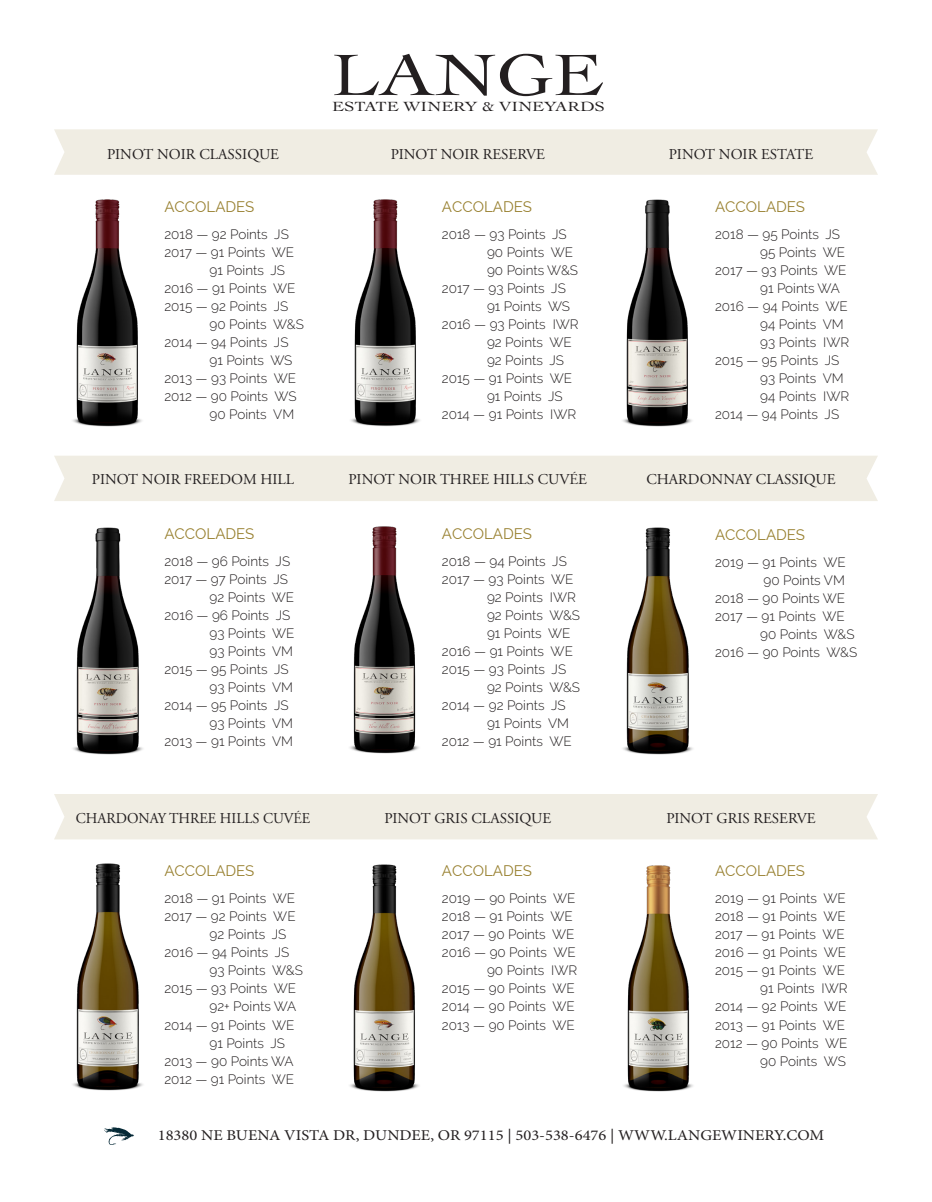
<style>
.page{position:relative;width:932px;height:1202px;background:#fff}
.page>*{position:absolute;margin:0;border:0;box-sizing:border-box;transform-origin:0 0}
.t1{font:61.35px "Cochin";color:#231f20;scale:1.18 1}
.t2{font:15px "Adobe Garamond Pro";color:#231f20}
.t3{font:15px "Raleway";color:#98802f}
.t4{font:15px "Minion Pro";color:#231f20;scale:1.1 1}
.t5{font:15px "Adobe Garamond Pro";color:#231f20;scale:.96 1}
.t6{font:13.95px "Cochin";color:#231f20;scale:1.25 1}
.t7{font:300 13.5px "Raleway";color:#231f20}
</style>
<div class="page">
<div style="left:54px;top:129px;width:824px;height:46px;background:#f0ede3"></div>
<div style="left:54px;top:456px;width:824px;height:45px;background:#f0ede3"></div>
<div style="left:54px;top:794px;width:824px;height:45px;background:#f0ede3"></div>
<svg style="left:104px;top:1127px;width:30px;height:18px"></svg>
<img style="left:66px;top:814px;width:85px;height:277px">
<img style="left:66px;top:152px;width:85px;height:275px">
<img style="left:343px;top:151px;width:85px;height:276px">
<img style="left:615px;top:151px;width:86px;height:276px">
<img style="left:66px;top:478px;width:85px;height:277px">
<img style="left:342px;top:477px;width:85px;height:277px">
<img style="left:616px;top:478px;width:85px;height:277px">
<img style="left:343px;top:816px;width:85px;height:276px">
<img style="left:616px;top:816px;width:85px;height:276px">
<p class="t1" style="left:331px;top:34px;width:231px">LANGE</p>
<p class="t6" style="left:332px;top:97px;width:219px">ESTATE WINERY &amp; VINEYARDS</p>
<p class="t2" style="left:107px;top:145px;width:173px">PINOT NOIR CLASSIQUE</p>
<p class="t2" style="left:391px;top:145px;width:156px">PINOT NOIR RESERVE</p>
<p class="t2" style="left:669px;top:145px;width:146px">PINOT NOIR ESTATE</p>
<p class="t3" style="left:164px;top:198px;width:92px">ACCOLADES</p>
<p class="t7" style="left:164px;top:226px;width:126px">2018 — 92 Points JS</p>
<p class="t7" style="left:164px;top:244px;width:131px">2017 — 91 Points WE</p>
<p class="t7" style="left:209px;top:262px;width:77px">91 Points JS</p>
<p class="t7" style="left:164px;top:280px;width:132px">2016 — 91 Points WE</p>
<p class="t7" style="left:164px;top:298px;width:125px">2015 — 92 Points JS</p>
<p class="t7" style="left:209px;top:316px;width:96px">90 Points W&amp;S</p>
<p class="t7" style="left:164px;top:334px;width:126px">2014 — 94 Points JS</p>
<p class="t7" style="left:209px;top:352px;width:84px">91 Points WS</p>
<p class="t7" style="left:164px;top:370px;width:133px">2013 — 93 Points WE</p>
<p class="t7" style="left:164px;top:388px;width:134px">2012 — 90 Points WS</p>
<p class="t7" style="left:209px;top:406px;width:86px">90 Points VM</p>
<p class="t3" style="left:442px;top:198px;width:92px">ACCOLADES</p>
<p class="t7" style="left:442px;top:226px;width:126px">2018 — 93 Points JS</p>
<p class="t7" style="left:487px;top:244px;width:87px">90 Points WE</p>
<p class="t7" style="left:487px;top:262px;width:92px">90 Points W&amp;S</p>
<p class="t7" style="left:442px;top:280px;width:125px">2017 — 93 Points JS</p>
<p class="t7" style="left:487px;top:298px;width:84px">91 Points WS</p>
<p class="t7" style="left:442px;top:316px;width:138px">2016 — 93 Points IWR</p>
<p class="t7" style="left:487px;top:334px;width:86px">92 Points WE</p>
<p class="t7" style="left:487px;top:352px;width:78px">92 Points JS</p>
<p class="t7" style="left:442px;top:370px;width:132px">2015 — 91 Points WE</p>
<p class="t7" style="left:487px;top:388px;width:77px">91 Points JS</p>
<p class="t7" style="left:442px;top:406px;width:136px">2014 — 91 Points IWR</p>
<p class="t3" style="left:715px;top:198px;width:92px">ACCOLADES</p>
<p class="t7" style="left:715px;top:226px;width:126px">2018 — 95 Points JS</p>
<p class="t7" style="left:760px;top:244px;width:87px">95 Points WE</p>
<p class="t7" style="left:715px;top:262px;width:133px">2017 — 93 Points WE</p>
<p class="t7" style="left:760px;top:280px;width:81px">91 Points WA</p>
<p class="t7" style="left:715px;top:298px;width:134px">2016 — 94 Points WE</p>
<p class="t7" style="left:760px;top:316px;width:85px">94 Points VM</p>
<p class="t7" style="left:760px;top:334px;width:91px">93 Points IWR</p>
<p class="t7" style="left:715px;top:352px;width:126px">2015 — 95 Points JS</p>
<p class="t7" style="left:760px;top:370px;width:85px">93 Points VM</p>
<p class="t7" style="left:760px;top:388px;width:91px">94 Points IWR</p>
<p class="t7" style="left:715px;top:406px;width:126px">2014 — 94 Points JS</p>
<p class="t2" style="left:92px;top:470px;width:204px">PINOT NOIR FREEDOM HILL</p>
<p class="t2" style="left:348px;top:470px;width:240px">PINOT NOIR THREE HILLS CUVÉE</p>
<p class="t2" style="left:646px;top:470px;width:191px">CHARDONNAY CLASSIQUE</p>
<p class="t3" style="left:164px;top:525px;width:92px">ACCOLADES</p>
<p class="t7" style="left:164px;top:553px;width:127px">2018 — 96 Points JS</p>
<p class="t7" style="left:164px;top:571px;width:125px">2017 — 97 Points JS</p>
<p class="t7" style="left:209px;top:589px;width:86px">92 Points WE</p>
<p class="t7" style="left:164px;top:607px;width:127px">2016 — 96 Points JS</p>
<p class="t7" style="left:209px;top:625px;width:86px">93 Points WE</p>
<p class="t7" style="left:209px;top:643px;width:85px">93 Points VM</p>
<p class="t7" style="left:164px;top:661px;width:126px">2015 — 95 Points JS</p>
<p class="t7" style="left:209px;top:679px;width:85px">93 Points VM</p>
<p class="t7" style="left:164px;top:697px;width:126px">2014 — 95 Points JS</p>
<p class="t7" style="left:209px;top:715px;width:85px">93 Points VM</p>
<p class="t7" style="left:164px;top:733px;width:130px">2013 — 91 Points VM</p>
<p class="t3" style="left:442px;top:525px;width:92px">ACCOLADES</p>
<p class="t7" style="left:442px;top:553px;width:126px">2018 — 94 Points JS</p>
<p class="t7" style="left:442px;top:571px;width:133px">2017 — 93 Points WE</p>
<p class="t7" style="left:487px;top:589px;width:90px">92 Points IWR</p>
<p class="t7" style="left:487px;top:607px;width:95px">92 Points W&amp;S</p>
<p class="t7" style="left:487px;top:625px;width:85px">91 Points WE</p>
<p class="t7" style="left:442px;top:643px;width:132px">2016 — 91 Points WE</p>
<p class="t7" style="left:442px;top:661px;width:126px">2015 — 93 Points JS</p>
<p class="t7" style="left:487px;top:679px;width:95px">92 Points W&amp;S</p>
<p class="t7" style="left:442px;top:697px;width:125px">2014 — 92 Points JS</p>
<p class="t7" style="left:487px;top:715px;width:83px">91 Points VM</p>
<p class="t7" style="left:442px;top:733px;width:131px">2012 — 91 Points WE</p>
<p class="t3" style="left:715px;top:526px;width:92px">ACCOLADES</p>
<p class="t7" style="left:715px;top:555px;width:132px">2019 — 91 Points WE</p>
<p class="t7" style="left:763px;top:573px;width:83px">90 Points VM</p>
<p class="t7" style="left:715px;top:591px;width:132px">2018 — 90 Points WE</p>
<p class="t7" style="left:715px;top:609px;width:131px">2017 — 91 Points WE</p>
<p class="t7" style="left:760px;top:627px;width:96px">90 Points W&amp;S</p>
<p class="t7" style="left:715px;top:645px;width:144px">2016 — 90 Points W&amp;S</p>
<p class="t5" style="left:76px;top:809px;width:245px">CHARDONAY THREE HILLS CUVÉE</p>
<p class="t2" style="left:384px;top:809px;width:168px">PINOT GRIS CLASSIQUE</p>
<p class="t2" style="left:666px;top:809px;width:151px">PINOT GRIS RESERVE</p>
<p class="t3" style="left:164px;top:862px;width:92px">ACCOLADES</p>
<p class="t7" style="left:164px;top:891px;width:132px">2018 — 91 Points WE</p>
<p class="t7" style="left:164px;top:909px;width:133px">2017 — 92 Points WE</p>
<p class="t7" style="left:209px;top:927px;width:78px">92 Points JS</p>
<p class="t7" style="left:164px;top:945px;width:127px">2016 — 94 Points JS</p>
<p class="t7" style="left:209px;top:963px;width:95px">93 Points W&amp;S</p>
<p class="t7" style="left:164px;top:981px;width:133px">2015 — 93 Points WE</p>
<p class="t7" style="left:209px;top:999px;width:88px">92+ Points WA</p>
<p class="t7" style="left:164px;top:1017px;width:132px">2014 — 91 Points WE</p>
<p class="t7" style="left:209px;top:1035px;width:77px">91 Points JS</p>
<p class="t7" style="left:164px;top:1053px;width:131px">2013 — 90 Points WA</p>
<p class="t7" style="left:164px;top:1071px;width:131px">2012 — 91 Points WE</p>
<p class="t3" style="left:442px;top:862px;width:92px">ACCOLADES</p>
<p class="t7" style="left:442px;top:891px;width:135px">2019 — 90 Points WE</p>
<p class="t7" style="left:442px;top:909px;width:132px">2018 — 91 Points WE</p>
<p class="t7" style="left:442px;top:927px;width:134px">2017 — 90 Points WE</p>
<p class="t7" style="left:442px;top:945px;width:135px">2016 — 90 Points WE</p>
<p class="t7" style="left:487px;top:963px;width:92px">90 Points IWR</p>
<p class="t7" style="left:442px;top:981px;width:134px">2015 — 90 Points WE</p>
<p class="t7" style="left:442px;top:999px;width:134px">2014 — 90 Points WE</p>
<p class="t7" style="left:442px;top:1017px;width:134px">2013 — 90 Points WE</p>
<p class="t3" style="left:715px;top:862px;width:92px">ACCOLADES</p>
<p class="t7" style="left:715px;top:891px;width:132px">2019 — 91 Points WE</p>
<p class="t7" style="left:715px;top:909px;width:132px">2018 — 91 Points WE</p>
<p class="t7" style="left:715px;top:927px;width:131px">2017 — 91 Points WE</p>
<p class="t7" style="left:715px;top:945px;width:132px">2016 — 91 Points WE</p>
<p class="t7" style="left:715px;top:963px;width:132px">2015 — 91 Points WE</p>
<p class="t7" style="left:760px;top:981px;width:89px">91 Points IWR</p>
<p class="t7" style="left:715px;top:999px;width:133px">2014 — 92 Points WE</p>
<p class="t7" style="left:715px;top:1017px;width:131px">2013 — 91 Points WE</p>
<p class="t7" style="left:715px;top:1035px;width:134px">2012 — 90 Points WE</p>
<p class="t7" style="left:760px;top:1053px;width:87px">90 Points WS</p>
<p class="t4" style="left:158px;top:1125px;width:607px">18380 NE BUENA VISTA DR, DUNDEE, OR 97115 | 503-538-6476 | WWW.LANGEWINERY.COM</p>
</div>
